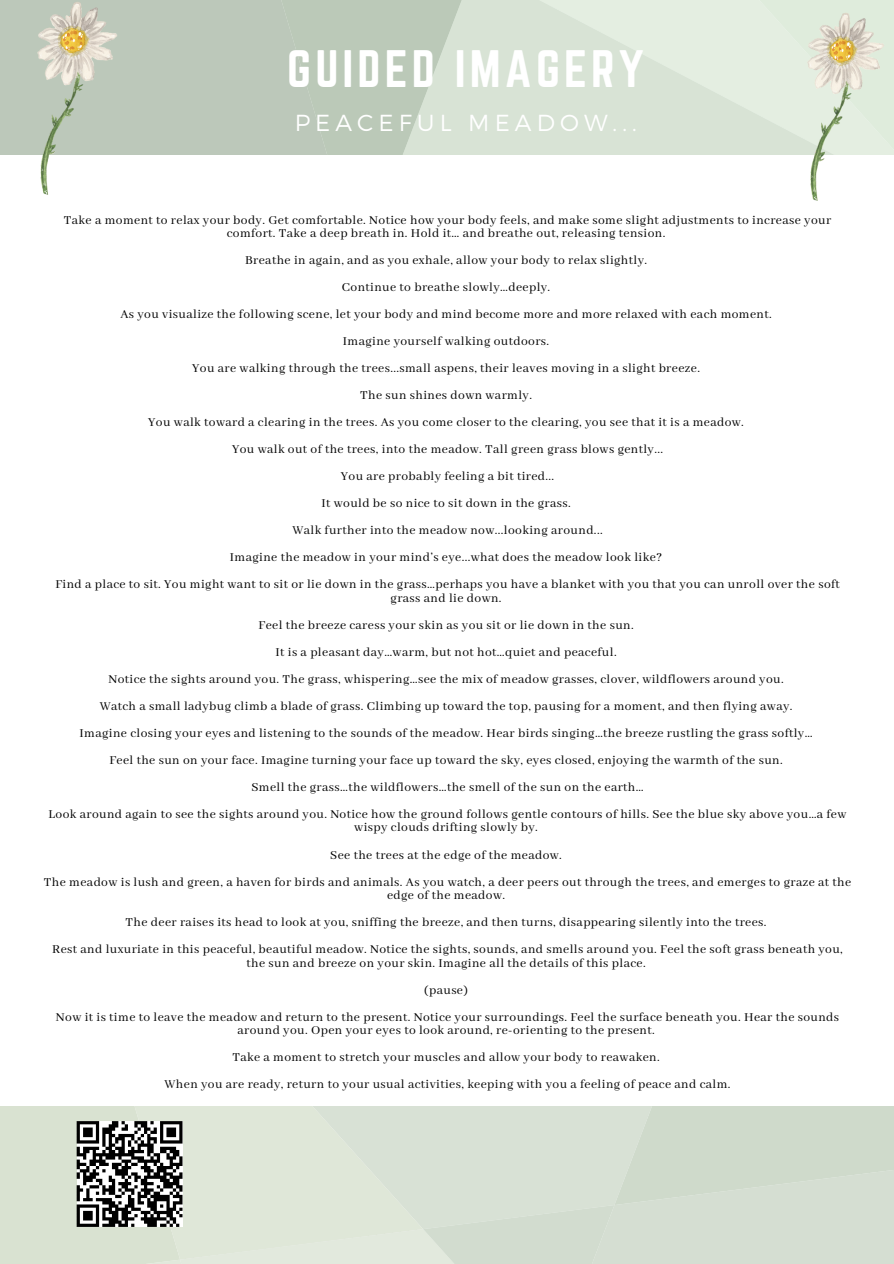
<style>
.page{position:relative;width:894px;height:1264px;background:#fff}
.page>*{position:absolute;margin:0;border:0;box-sizing:border-box;transform-origin:0 0}
.t1{font:46.05px "Norwester";letter-spacing:.09em;color:#fff}
.t2{font:300 23.1px "Montserrat";letter-spacing:.22em;color:#fff}
.t3{font:13.5px/13.5px "Abhaya Libre";letter-spacing:.03em;color:#000;text-align:center}
</style>
<div class="page">
<div style="left:474px;top:0;width:76px;height:154px;background:#d8e3d5"></div>
<svg style="left:550px;top:0;width:343px;height:154px;fill:#d8e4d6"></svg>
<svg style="left:330px;top:0;width:144px;height:154px"></svg>
<div style="left:0;top:0;width:330px;height:154px;background:#bcc8ba"></div>
<img style="left:35px;top:0;width:83px;height:195px">
<img style="left:804px;top:12px;width:81px;height:189px">
<svg style="left:0;top:1106px;width:893px;height:157px"></svg>
<p class="t1" style="left:287px;top:41px;width:358px">GUIDED IMAGERY</p>
<p class="t2" style="left:294px;top:108px;width:343px">PEACEFUL MEADOW...</p>
<p class="t3" style="left:64px;top:213px;width:768px">Take a moment to relax your body. Get comfortable. Notice how your body feels, and make some slight adjustments to increase your comfort. Take a deep breath in. Hold it… and breathe out, releasing tension.</p>
<p class="t3" style="left:245px;top:254px;width:403px">Breathe in again, and as you exhale, allow your body to relax slightly.</p>
<p class="t3" style="left:342px;top:281px;width:210px">Continue to breathe slowly…deeply.</p>
<p class="t3" style="left:120px;top:308px;width:652px">As you visualize the following scene, let your body and mind become more and more relaxed with each moment.</p>
<p class="t3" style="left:343px;top:335px;width:208px">Imagine yourself walking outdoors.</p>
<p class="t3" style="left:192px;top:362px;width:509px">You are walking through the trees...small aspens, their leaves moving in a slight breeze.</p>
<p class="t3" style="left:360px;top:389px;width:173px">The sun shines down warmly.</p>
<p class="t3" style="left:148px;top:416px;width:597px">You walk toward a clearing in the trees. As you come closer to the clearing, you see that it is a meadow.</p>
<p class="t3" style="left:232px;top:443px;width:432px">You walk out of the trees, into the meadow. Tall green grass blows gently...</p>
<p class="t3" style="left:341px;top:470px;width:215px">You are probably feeling a bit tired...</p>
<p class="t3" style="left:321px;top:497px;width:251px">It would be so nice to sit down in the grass.</p>
<p class="t3" style="left:292px;top:524px;width:312px">Walk further into the meadow now...looking around...</p>
<p class="t3" style="left:230px;top:551px;width:433px">Imagine the meadow in your mind’s eye...what does the meadow look like?</p>
<p class="t3" style="left:55px;top:578px;width:785px">Find a place to sit. You might want to sit or lie down in the grass…perhaps you have a blanket with you that you can unroll over the soft grass and lie down.</p>
<p class="t3" style="left:258px;top:618px;width:376px">Feel the breeze caress your skin as you sit or lie down in the sun.</p>
<p class="t3" style="left:275px;top:645px;width:342px">It is a pleasant day…warm, but not hot…quiet and peaceful.</p>
<p class="t3" style="left:108px;top:672px;width:676px">Notice the sights around you. The grass, whispering…see the mix of meadow grasses, clover, wildflowers around you.</p>
<p class="t3" style="left:100px;top:699px;width:694px">Watch a small ladybug climb a blade of grass. Climbing up toward the top, pausing for a moment, and then flying away.</p>
<p class="t3" style="left:80px;top:726px;width:734px">Imagine closing your eyes and listening to the sounds of the meadow. Hear birds singing…the breeze rustling the grass softly…</p>
<p class="t3" style="left:109px;top:753px;width:674px">Feel the sun on your face. Imagine turning your face up toward the sky, eyes closed, enjoying the warmth of the sun.</p>
<p class="t3" style="left:251px;top:780px;width:394px">Smell the grass…the wildflowers…the smell of the sun on the earth…</p>
<p class="t3" style="left:49px;top:807px;width:799px">Look around again to see the sights around you. Notice how the ground follows gentle contours of hills. See the blue sky above you…a few wispy clouds drifting slowly by.</p>
<p class="t3" style="left:330px;top:848px;width:233px">See the trees at the edge of the meadow.</p>
<p class="t3" style="left:44px;top:875px;width:808px">The meadow is lush and green, a haven for birds and animals. As you watch, a deer peers out through the trees, and emerges to graze at the edge of the meadow.</p>
<p class="t3" style="left:126px;top:915px;width:642px">The deer raises its head to look at you, sniffing the breeze, and then turns, disappearing silently into the trees.</p>
<p class="t3" style="left:52px;top:942px;width:791px">Rest and luxuriate in this peaceful, beautiful meadow. Notice the sights, sounds, and smells around you. Feel the soft grass beneath you, the sun and breeze on your skin. Imagine all the details of this place.</p>
<p class="t3" style="left:424px;top:983px;width:45px">(pause)</p>
<p class="t3" style="left:56px;top:1010px;width:784px">Now it is time to leave the meadow and return to the present. Notice your surroundings. Feel the surface beneath you. Hear the sounds around you. Open your eyes to look around, re-orienting to the present.</p>
<p class="t3" style="left:232px;top:1050px;width:428px">Take a moment to stretch your muscles and allow your body to reawaken.</p>
<p class="t3" style="left:164px;top:1077px;width:567px">When you are ready, return to your usual activities, keeping with you a feeling of peace and calm.</p>
</div>
